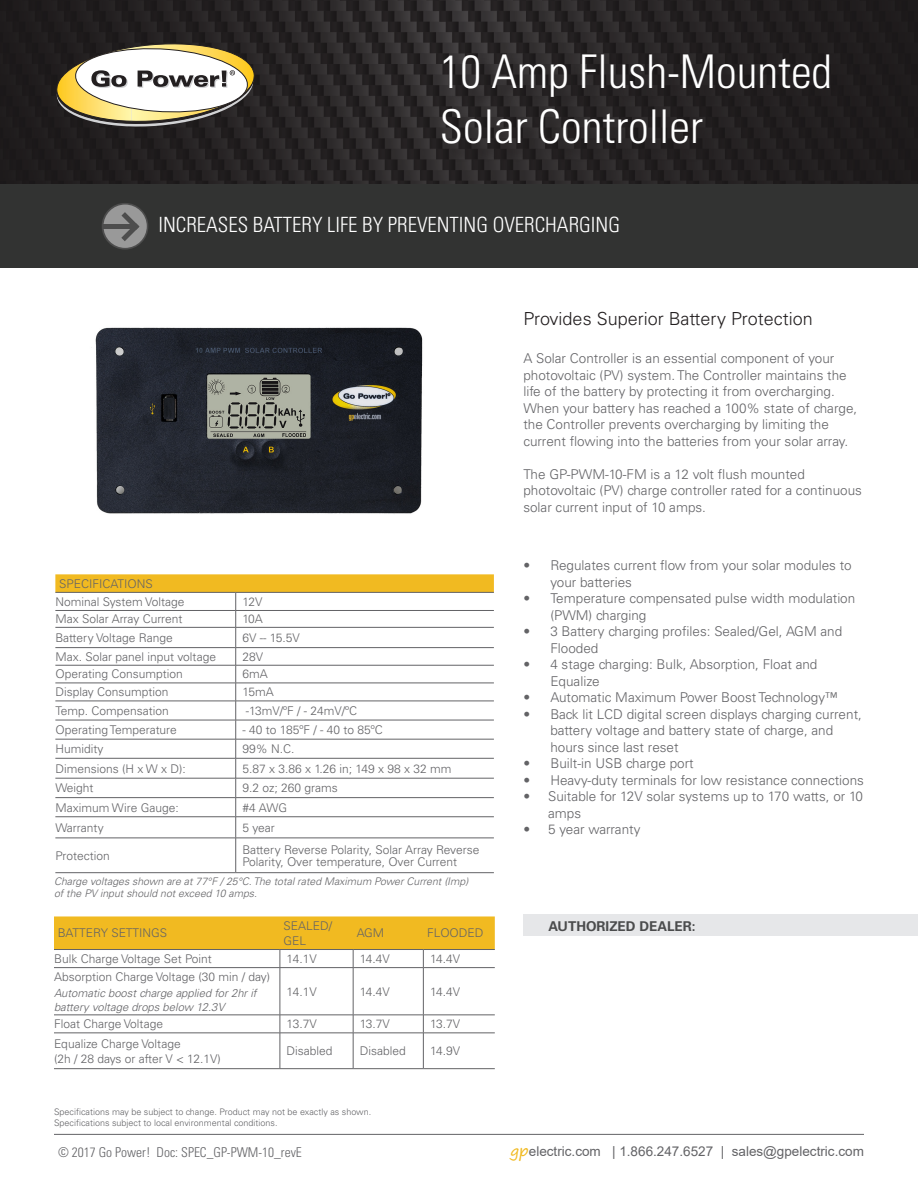
<style>
.page{position:relative;width:918px;height:1188px;background:#fff}
.page>*{position:absolute;margin:0;border:0;box-sizing:border-box;transform-origin:0 0}
.t1{font:300 condensed 46.5px "Univers LT Std";color:#fff}
.body_copy{font:300 condensed 21px "Univers LT Std";color:#fff}
.t2{font:300 18px "Univers LT Std";color:#231f20}
.t3{font:300 13.5px/16.5px "Univers LT Std";color:#636366}
.t4{font:13.5px "Arial";color:#636366}
.t5{font:300 condensed 13.5px "Univers LT Std";color:#636366}
.t6{font:700 13.5px "Univers LT Std";color:#4b4c4d}
.Table-Body{font:300 12px "Univers LT Std";color:#636366}
.Table-Heading{font:300 12px/15px "Univers LT Std";color:#636366}
.Table-Body-2{font:italic 300 11.25px/13.5px "Univers LT Std";color:#636366}
.Table-Body-3{font:italic 300 10.5px "Univers LT Std";color:#636366}
.t7{font:300 9px "Univers LT Std";color:#636366}
.s1{font-family:"Segoe Print";font-size:15px;color:#f1ba21}
</style>
<div class="page">
<img style="left:0;top:0;width:918px;height:185px">
<div style="left:0;top:185px;width:918px;height:83px;background:#323332"></div>
<hr style="left:54px;top:1134px;width:810px;height:1px;background:#636366">
<svg style="left:54px;top:40px;width:203px;height:90px"></svg>
<div style="left:446px;top:57px;width:402px;height:105px;background:#231f20"></div>
<svg style="left:102px;top:203px;width:46px;height:47px"></svg>
<div style="left:103px;top:205px;width:44px;height:43px;background:#999;border-radius:50%"></div>
<div style="left:103px;top:224px;width:31px;height:5px;background:#4d4d4d"></div>
<svg style="left:121px;top:212px;width:18px;height:29px"></svg>
<div style="left:523px;top:914px;width:395px;height:22px;background:#e6e7e9"></div>
<svg style="left:55px;top:574px;width:439px;height:264px"></svg>
<hr style="left:55px;top:838px;width:181px;height:1px;background:#636366">
<hr style="left:236px;top:838px;width:258px;height:1px;background:#636366">
<hr style="left:235px;top:838px;width:1px;height:35px;background:#636366">
<hr style="left:55px;top:872px;width:181px;height:1px;background:#636366">
<hr style="left:236px;top:872px;width:258px;height:1px;background:#636366">
<hr style="left:423px;top:968px;width:1px;height:47px;background:#636366">
<svg style="left:423px;top:1016px;width:1px;height:17px"></svg>
<hr style="left:423px;top:1033px;width:1px;height:35px;background:#636366">
<hr style="left:54px;top:967px;width:226px;height:1px;background:#636366">
<hr style="left:280px;top:967px;width:73px;height:1px;background:#636366">
<hr style="left:280px;top:968px;width:1px;height:47px;background:#636366">
<hr style="left:353px;top:967px;width:70px;height:1px;background:#636366">
<hr style="left:423px;top:967px;width:72px;height:1px;background:#636366">
<hr style="left:54px;top:1015px;width:226px;height:1px;background:#636366">
<hr style="left:280px;top:1015px;width:73px;height:1px;background:#636366">
<svg style="left:280px;top:1015px;width:1px;height:18px"></svg>
<hr style="left:353px;top:1015px;width:70px;height:1px;background:#636366">
<hr style="left:423px;top:1015px;width:72px;height:1px;background:#636366">
<hr style="left:54px;top:1033px;width:226px;height:1px;background:#636366">
<hr style="left:280px;top:1033px;width:73px;height:1px;background:#636366">
<hr style="left:280px;top:1033px;width:1px;height:35px;background:#636366">
<hr style="left:353px;top:1033px;width:70px;height:1px;background:#636366">
<hr style="left:423px;top:1033px;width:72px;height:1px;background:#636366">
<svg style="left:54px;top:916px;width:441px;height:51px"></svg>
<hr style="left:353px;top:968px;width:1px;height:47px;background:#636366">
<svg style="left:353px;top:1015px;width:1px;height:18px"></svg>
<hr style="left:353px;top:1033px;width:1px;height:35px;background:#636366">
<hr style="left:54px;top:1068px;width:226px;height:1px;background:#636366">
<hr style="left:280px;top:1068px;width:73px;height:1px;background:#636366">
<hr style="left:353px;top:1068px;width:70px;height:1px;background:#636366">
<hr style="left:423px;top:1068px;width:72px;height:1px;background:#636366">
<img style="left:95px;top:327px;width:328px;height:187px">
<p class="t1" style="left:440px;top:43px;width:394px">10 Amp Flush-Mounted</p>
<p class="t1" style="left:440px;top:99px;width:265px">Solar Controller</p>
<p class="body_copy" style="left:158px;top:212px;width:463px">INCREASES BATTERY LIFE BY PREVENTING OVERCHARGING</p>
<p class="Table-Heading" style="left:59px;top:576px;width:95px">SPECIFICATIONS</p>
<p class="Table-Body" style="left:55px;top:594px;width:131px">Nominal System Voltage</p>
<p class="Table-Body" style="left:242px;top:594px;width:22px">12V</p>
<p class="Table-Body" style="left:55px;top:612px;width:129px">Max Solar Array Current</p>
<p class="Table-Body" style="left:242px;top:612px;width:22px">10A</p>
<p class="Table-Body" style="left:55px;top:630px;width:119px">Battery Voltage Range</p>
<p class="Table-Body" style="left:242px;top:630px;width:59px">6V -- 15.5V</p>
<p class="Table-Body" style="left:55px;top:649px;width:162px">Max. Solar panel input voltage</p>
<p class="Table-Body" style="left:242px;top:649px;width:22px">28V</p>
<p class="Table-Body" style="left:55px;top:667px;width:129px">Operating Consumption</p>
<p class="Table-Body" style="left:242px;top:667px;width:27px">6mA</p>
<p class="Table-Body" style="left:55px;top:685px;width:115px">Display Consumption</p>
<p class="Table-Body" style="left:242px;top:685px;width:33px">15mA</p>
<p class="Table-Body" style="left:55px;top:703px;width:115px">Temp. Compensation</p>
<p class="Table-Body" style="left:246px;top:703px;width:113px">-13mV/ºF / - 24mV/ºC</p>
<p class="Table-Body" style="left:55px;top:722px;width:123px">Operating Temperature</p>
<p class="Table-Body" style="left:242px;top:722px;width:142px">- 40 to 185ºF / - 40 to 85ºC</p>
<p class="Table-Body" style="left:55px;top:742px;width:50px">Humidity</p>
<p class="Table-Body" style="left:242px;top:742px;width:54px">99% N.C.</p>
<p class="Table-Body" style="left:55px;top:761px;width:132px">Dimensions (H x W x D):</p>
<p class="Table-Body" style="left:242px;top:761px;width:211px">5.87 x 3.86 x 1.26 in; 149 x 98 x 32 mm</p>
<p class="Table-Body" style="left:55px;top:781px;width:40px">Weight</p>
<p class="Table-Body" style="left:242px;top:781px;width:97px">9.2 oz; 260 grams</p>
<p class="Table-Body" style="left:55px;top:800px;width:125px">Maximum Wire Gauge:</p>
<p class="Table-Body" style="left:242px;top:800px;width:46px">#4 AWG</p>
<p class="Table-Body" style="left:55px;top:820px;width:50px">Warranty</p>
<p class="Table-Body" style="left:242px;top:820px;width:34px">5 year</p>
<p class="Table-Body" style="left:55px;top:848px;width:56px">Protection</p>
<p class="Table-Body" style="left:242px;top:842px;width:238px">Battery Reverse Polarity, Solar Array Reverse</p>
<p class="Table-Body" style="left:242px;top:854px;width:216px">Polarity, Over temperature, Over Current</p>
<p class="Table-Body-3" style="left:54px;top:875px;width:416px">Charge voltages shown are at 77°F / 25°C. The total rated Maximum Power Current (Imp)</p>
<p class="Table-Body-3" style="left:54px;top:887px;width:205px">of the PV input should not exceed 10 amps.</p>
<p class="Table-Heading" style="left:58px;top:926px;width:111px">BATTERY SETTINGS</p>
<p class="Table-Heading" style="left:284px;top:918px;width:50px">SEALED/<br>GEL</p>
<p class="Table-Heading" style="left:357px;top:926px;width:29px">AGM</p>
<p class="Table-Heading" style="left:427px;top:926px;width:58px">FLOODED</p>
<p class="Table-Body" style="left:54px;top:951px;width:159px">Bulk Charge Voltage Set Point</p>
<p class="Table-Body" style="left:287px;top:951px;width:32px">14.1V</p>
<p class="Table-Body" style="left:360px;top:951px;width:32px">14.4V</p>
<p class="Table-Body" style="left:430px;top:951px;width:32px">14.4V</p>
<p class="Table-Body" style="left:54px;top:969px;width:218px">Absorption Charge Voltage (30 min / day)</p>
<p class="Table-Body-2" style="left:54px;top:986px;width:204px">Automatic boost charge applied for 2hr if battery voltage drops below 12.3V</p>
<p class="Table-Body" style="left:287px;top:984px;width:32px">14.1V</p>
<p class="Table-Body" style="left:360px;top:984px;width:32px">14.4V</p>
<p class="Table-Body" style="left:430px;top:984px;width:32px">14.4V</p>
<p class="Table-Body" style="left:54px;top:1017px;width:111px">Float Charge Voltage</p>
<p class="Table-Body" style="left:287px;top:1017px;width:32px">13.7V</p>
<p class="Table-Body" style="left:360px;top:1017px;width:32px">13.7V</p>
<p class="Table-Body" style="left:430px;top:1017px;width:32px">13.7V</p>
<p class="Table-Body" style="left:54px;top:1036px;width:128px">Equalize Charge Voltage</p>
<p class="Table-Body" style="left:54px;top:1051px;width:168px">(2h / 28 days or after V &lt; 12.1V)</p>
<p class="Table-Body" style="left:287px;top:1044px;width:48px">Disabled</p>
<p class="Table-Body" style="left:360px;top:1044px;width:48px">Disabled</p>
<p class="Table-Body" style="left:430px;top:1044px;width:32px">14.9V</p>
<p class="t7" style="left:54px;top:1107px;width:319px">Specifications may be subject to change. Product may not be exactly as shown.</p>
<p class="t7" style="left:54px;top:1117px;width:225px">Specifications subject to local environmental conditions.</p>
<p class="t2" style="left:523px;top:308px;width:291px">Provides Superior Battery Protection</p>
<p class="t3" style="left:523px;top:350px;width:335px">A Solar Controller is an essential component of your photovoltaic (PV) system. The Controller maintains the life of the battery by protecting it from overcharging.<br>When your battery has reached a 100% state of charge, the Controller prevents overcharging by limiting the current flowing into the batteries from your solar array.</p>
<p class="t3" style="left:523px;top:466px;width:340px">The GP-PWM-10-FM is a 12 volt flush mounted photovoltaic (PV) charge controller rated for a continuous solar current input of 10 amps.</p>
<p class="t3" style="left:550px;top:557px;width:303px;text-indent:-27px">• Regulates current flow from your solar modules to your batteries</p>
<p class="t3" style="left:550px;top:590px;width:306px;text-indent:-27px">• Temperature compensated pulse width modulation (PWM) charging</p>
<p class="t3" style="left:550px;top:623px;width:293px;text-indent:-27px">• 3 Battery charging profiles: Sealed/Gel, AGM and<br>Flooded</p>
<p class="t3" style="left:550px;top:656px;width:269px;text-indent:-27px">• 4 stage charging: Bulk, Absorption, Float and<br>Equalize</p>
<p class="t3" style="left:523px;top:689px;width:316px">• Automatic Maximum Power Boost Technology™</p>
<p class="t3" style="left:550px;top:706px;width:313px;text-indent:-27px">• Back lit LCD digital screen displays charging current, battery voltage and battery state of charge, and hours since last reset</p>
<p class="t3" style="left:523px;top:755px;width:172px">• Built-in USB charge port</p>
<p class="t3" style="left:523px;top:772px;width:342px">• Heavy-duty terminals for low resistance connections</p>
<p class="t3" style="left:548px;top:788px;width:316px;text-indent:-25px">• Suitable for 12V solar systems up to 170 watts, or 10 amps</p>
<p class="t3" style="left:523px;top:821px;width:119px">• 5 year warranty</p>
<p class="t6" style="left:548px;top:918px;width:149px">AUTHORIZED DEALER:</p>
<p class="t5" style="left:58px;top:1144px;width:245px">© 2017 Go Power! Doc: SPEC_GP-PWM-10_revE</p>
<p class="t4" style="left:511px;top:1142px;width:355px"><span class="s1">gp</span>electric.com | 1.866.247.6527 | sales@gpelectric.com</p>
</div>
